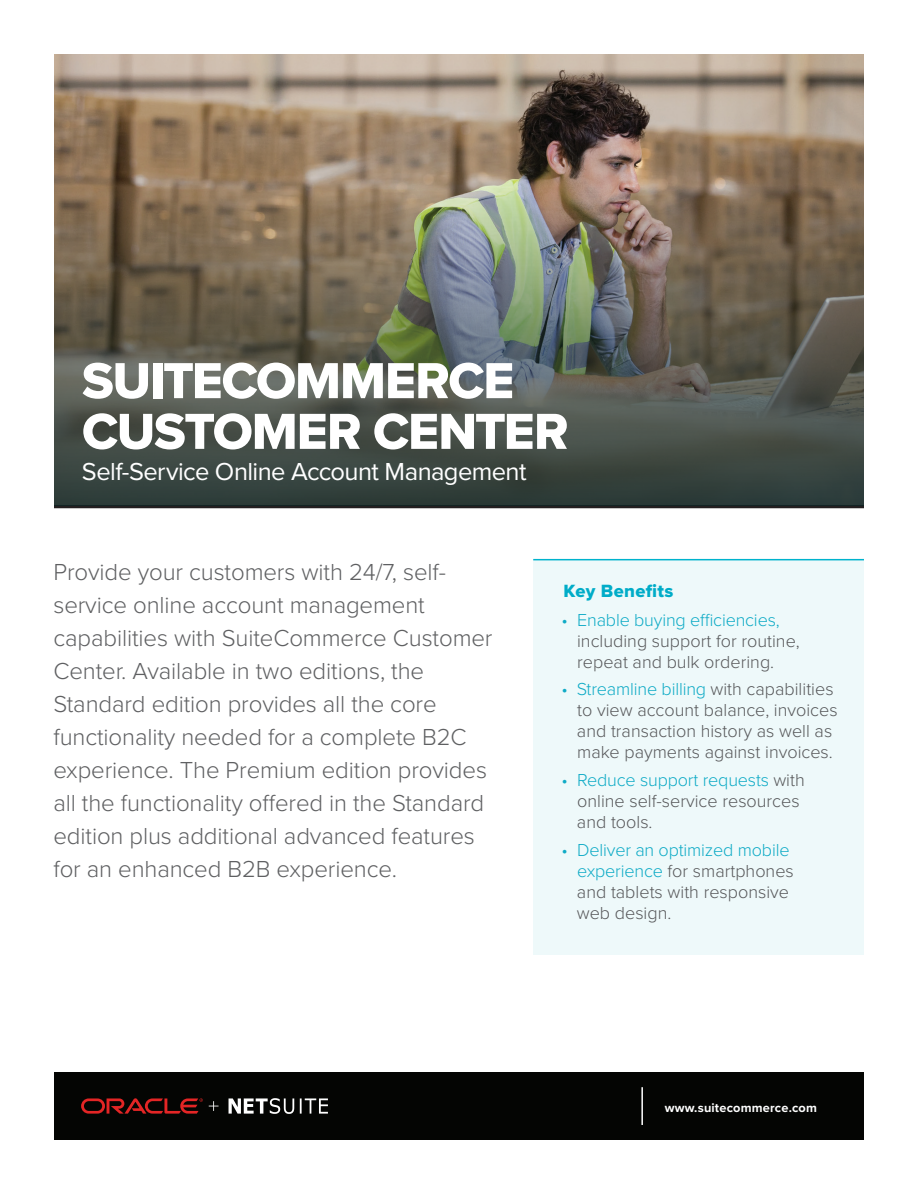
<style>
.page{position:relative;width:918px;height:1188px;background:#fff}
.page>*{position:absolute;margin:0;border:0;box-sizing:border-box;transform-origin:0 0}
.t1{font:52.5px/50.7px "Proxima Nova Extrabld";letter-spacing:-.025em;color:#fff}
.t2{font:25.5px "Proxima Nova";letter-spacing:-.025em;color:#fff}
.t3{font:300 24px/33px "Proxima Nova";letter-spacing:-.005em;color:#5f6062}
.t4{font:18.3px "Proxima Nova Extrabld";letter-spacing:.02em;color:#00acc8}
.t5{font:300 18px/21px "Proxima Nova";color:#57585a}
.t6{font:300 18px "Proxima Nova";letter-spacing:-.01em;color:#0fabc6}
.t7{font:700 12.75px "Proxima Nova";letter-spacing:.015em;color:#fff}
.s1{color:#0fabc6}
</style>
<div class="page">
<div style="left:54px;top:1072px;width:810px;height:68px;background:#040503"></div>
<hr style="left:641px;top:1087px;width:2px;height:38px;background:#fff">
<svg style="left:209px;top:1098px;width:119px;height:16px"></svg>
<svg style="left:81px;top:1098px;width:122px;height:16px"></svg>
<div style="left:533px;top:559px;width:331px;height:396px;background:#eef9fa"></div>
<hr style="left:533px;top:559px;width:331px;height:1px;background:#00b3cd">
<img style="left:54px;top:54px;width:810px;height:127px">
<hr style="left:54px;top:505px;width:810px;height:3px;background:#231f20">
<img style="left:54px;top:181px;width:810px;height:325px">
<h1 class="t1" style="left:82px;top:358px;width:488px">SUITECOMMERCE<br>CUSTOMER CENTER</h1>
<p class="t2" style="left:82px;top:456px;width:446px">Self-Service Online Account Management</p>
<p class="t3" style="left:53px;top:555px;width:441px">Provide your customers with 24/7, self&shy;service online account management capabilities with SuiteCommerce Customer Center. Available in two editions, the Standard edition provides all the core functionality needed for a complete B2C experience. The Premium edition provides all the functionality offered in the Standard edition plus additional advanced features for an enhanced B2B experience.</p>
<p class="t4" style="left:563px;top:580px;width:111px">Key Benefits</p>
<p class="t6" style="left:561px;top:609px;width:220px">• Enable buying efficiencies,</p>
<p class="t5" style="left:577px;top:631px;width:224px">including support for routine, repeat and bulk ordering.</p>
<p class="t5" style="left:577px;top:679px;width:262px;text-indent:-16px"><span class="s1">• Streamline billing</span> with capabilities to view account balance, invoices and transaction history as well as make payments against invoices.</p>
<p class="t5" style="left:577px;top:770px;width:229px;text-indent:-16px"><span class="s1">• Reduce support requests</span> with online self-service resources and tools.</p>
<p class="t5" style="left:577px;top:840px;width:219px;text-indent:-15px"><span class="s1">• Deliver an optimized mobile experience</span> for smartphones and tablets with responsive web design.</p>
<p class="t7" style="left:665px;top:1100px;width:154px">www.suitecommerce.com</p>
</div>
